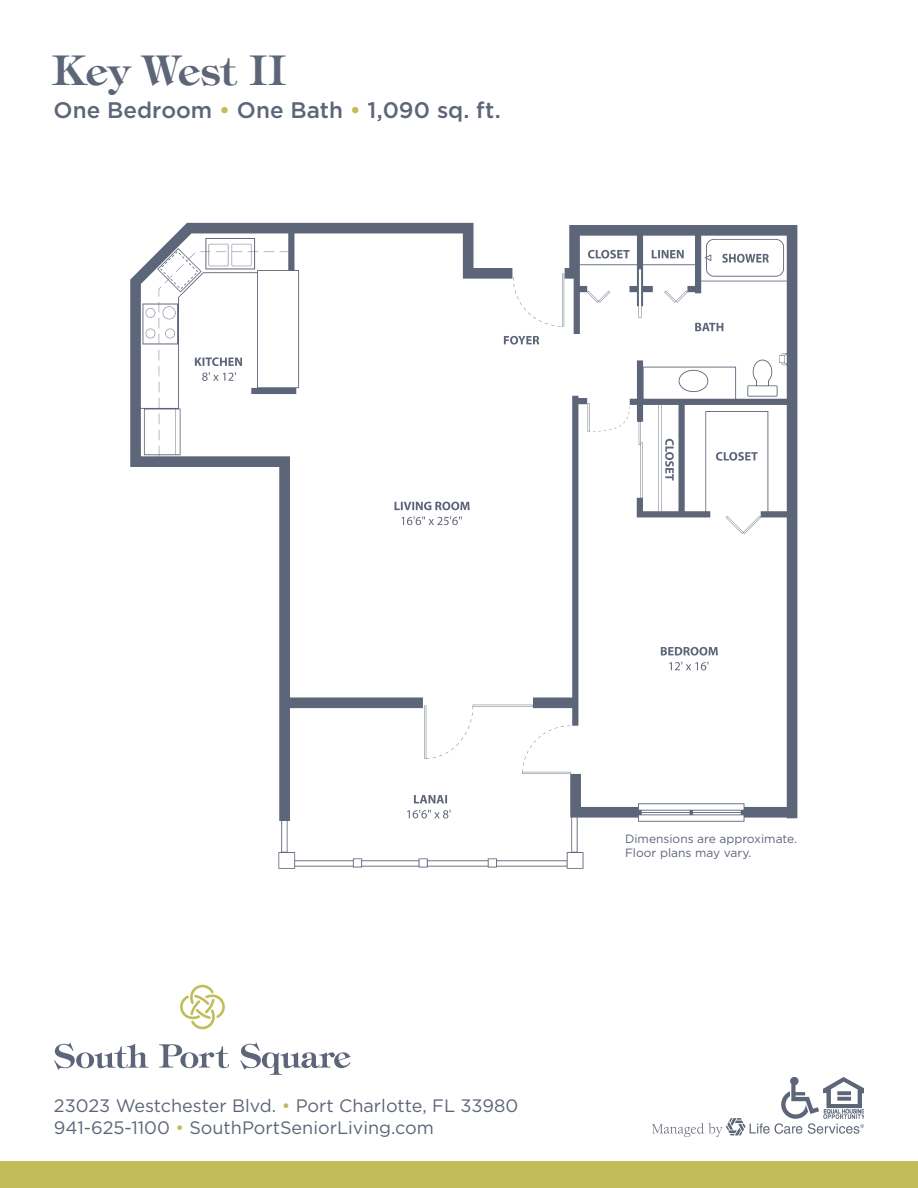
<style>
.page{position:relative;width:918px;height:1188px;background:#fff}
.page>*{position:absolute;margin:0;border:0;box-sizing:border-box;transform-origin:0 0}
.t1{font:600 41.25px "Tiffany Std";letter-spacing:.005em;color:#5d6578}
.t2{font:500 22.5px "Gotham";color:#5d6578}
.t3{font:18px/21.6px "Gotham";color:#5d6578}
.t4{font:12px "Gotham";color:#5d6578}
.s1{color:#c2bc59}
</style>
<div class="page">
<svg style="left:54px;top:1043px;width:95px;height:27px"></svg>
<svg style="left:180px;top:985px;width:45px;height:44px"></svg>
<svg style="left:159px;top:1044px;width:70px;height:24px"></svg>
<svg style="left:240px;top:1043px;width:111px;height:32px"></svg>
<img style="left:781px;top:1077px;width:38px;height:41px">
<img style="left:824px;top:1078px;width:40px;height:40px">
<img style="left:653px;top:1118px;width:211px;height:19px">
<div style="left:0;top:1161px;width:918px;height:27px;background:#c2bc59"></div>
<img style="left:130px;top:222px;width:668px;height:647px">
<div style="left:718px;top:248px;width:54px;height:27px;background:#fff"></div>
<img style="left:722px;top:253px;width:52px;height:12px">
<p class="t1" style="left:52px;top:44px;width:236px">Key West II</p>
<p class="t2" style="left:54px;top:98px;width:449px">One Bedroom <span class="s1">•</span> One Bath <span class="s1">•</span> 1,090 sq. ft.</p>
<p class="t3" style="left:54px;top:1095px;width:466px">23023 Westchester Blvd. <span class="s1">•</span> Port Charlotte, FL 33980<br>941-625-1100 <span class="s1">•</span> SouthPortSeniorLiving.com</p>
<p class="t4" style="left:625px;top:832px;width:174px">Dimensions are approximate.</p>
<p class="t4" style="left:625px;top:846px;width:128px">Floor plans may vary.</p>
</div>
